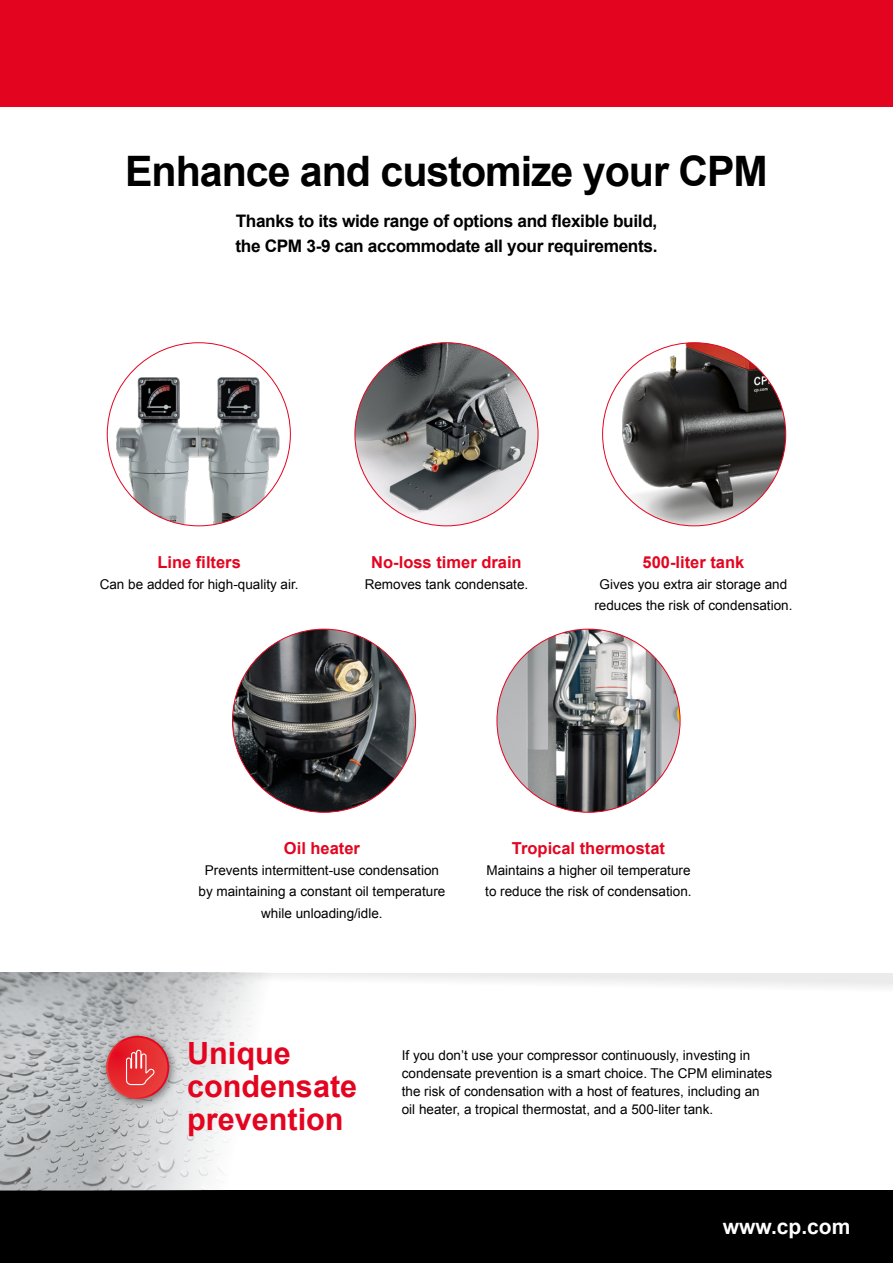
<style>
.page{position:relative;width:893px;height:1263px;background:#fff}
.page>*{position:absolute;margin:0;border:0;box-sizing:border-box;transform-origin:0 0}
.Headline{font:700 42px "Arial";letter-spacing:-.025em;color:#000}
.Headline-2{font:700 30.6px/33.2px "Arial";color:#e30520}
.t1{font:700 21px "Arial";color:#fff}
.t2{font:700 17.25px/25.5px "Arial";letter-spacing:-.02em;color:#000}
.Body_Text{font:700 16.5px "Arial";color:#e30520}
.Body_Text-2{font:13.5px/21px "Arial";color:#000}
</style>
<div class="page">
<div style="left:0;top:1191px;width:893px;height:72px;background:#000"></div>
<div style="left:0;top:973px;width:893px;height:76px;background:linear-gradient(to bottom,#f6f6f6,#fff)"></div>
<img style="left:0;top:973px;width:416px;height:218px">
<div style="left:101px;top:1030px;width:79px;height:79px;background:#000;opacity:.45"></div>
<svg style="left:106px;top:1036px;width:63px;height:63px"></svg>
<svg style="left:108px;top:1038px;width:59px;height:59px;background:#e62a2f"></svg>
<svg style="left:125px;top:1049px;width:29px;height:37px"></svg>
<img style="left:232px;top:629px;width:184px;height:183px;border-radius:92px">
<img style="left:497px;top:629px;width:183px;height:183px;border-radius:92px">
<img style="left:107px;top:343px;width:183px;height:183px">
<img style="left:355px;top:343px;width:183px;height:183px;border-radius:92px">
<img style="left:603px;top:343px;width:183px;height:183px">
<div style="left:0;top:0;width:893px;height:107px;background:#e30520"></div>
<p class="Headline" style="left:125px;top:144px;width:644px">Enhance and customize your CPM</p>
<p class="t2" style="left:235px;top:208px;width:424px">Thanks to its wide range of options and flexible build, the CPM 3-9 can accommodate all your requirements.</p>
<p class="Body_Text" style="left:157px;top:551px;width:85px">Line filters</p>
<p class="Body_Text-2" style="left:100px;top:574px;width:200px">Can be added for high-quality air.</p>
<p class="Body_Text" style="left:371px;top:551px;width:152px">No-loss timer drain</p>
<p class="Body_Text-2" style="left:365px;top:574px;width:165px">Removes tank condensate.</p>
<p class="Body_Text" style="left:642px;top:551px;width:103px">500-liter tank</p>
<p class="Body_Text-2" style="left:594px;top:574px;width:200px;text-align:center">Gives you extra air storage and reduces the risk of condensation.</p>
<p class="Body_Text" style="left:284px;top:838px;width:78px">Oil heater</p>
<p class="Body_Text-2" style="left:198px;top:860px;width:248px;text-align:center">Prevents intermittent-use condensation by maintaining a constant oil temperature while unloading/idle.</p>
<p class="Body_Text" style="left:512px;top:838px;width:155px">Tropical thermostat</p>
<p class="Body_Text-2" style="left:485px;top:860px;width:208px">Maintains a higher oil temperature to reduce the risk of condensation.</p>
<p class="Headline-2" style="left:187px;top:1037px;width:172px">Unique condensate prevention</p>
<p class="Body_Text-2" style="left:402px;top:1046px;width:372px;line-height:18px">If you don’t use your compressor continuously, investing in condensate prevention is a smart choice. The CPM eliminates the risk of condensation with a host of features, including an oil heater, a tropical thermostat, and a 500-liter tank.</p>
<h3 class="t1" style="left:723px;top:1213px;width:129px">www.cp.com</h3>
</div>
